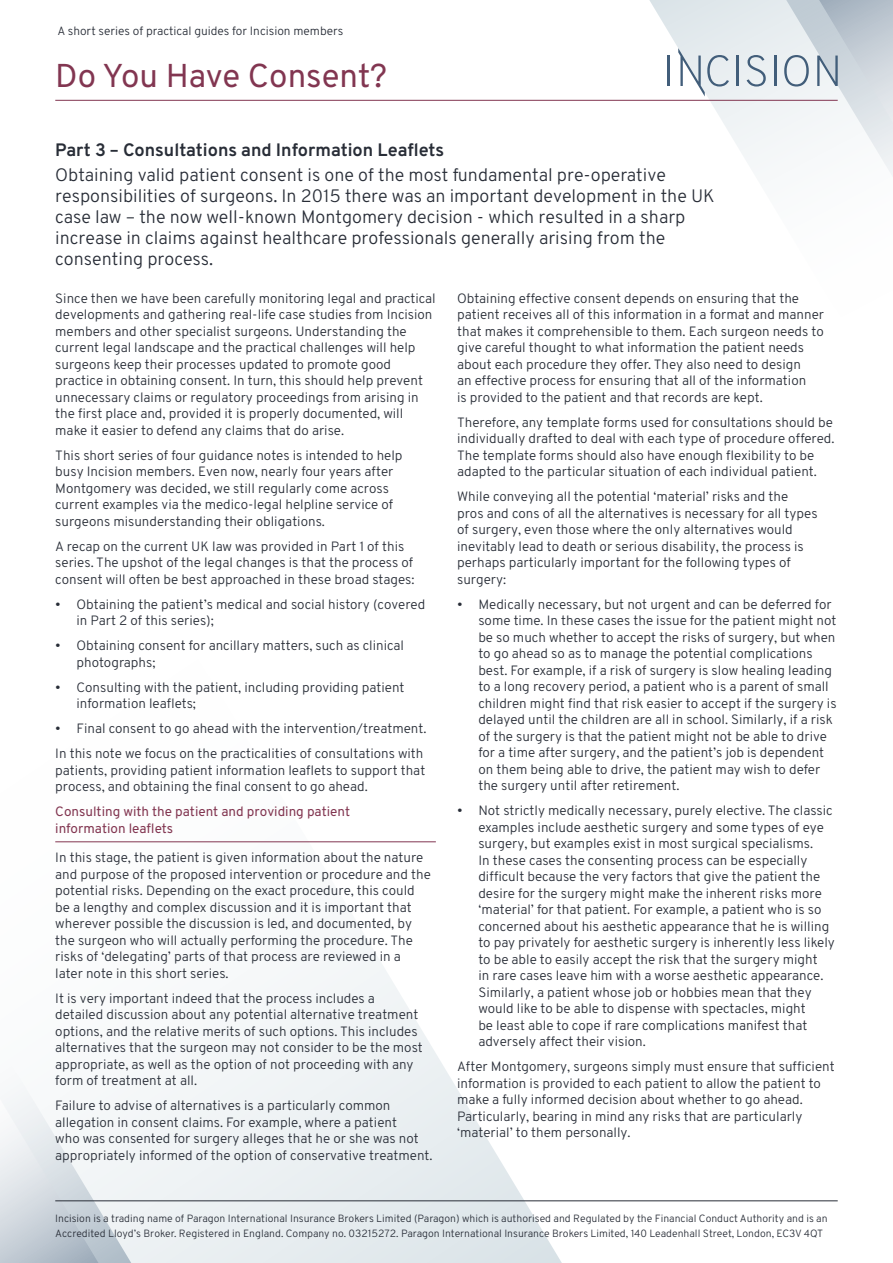
<style>
.page{position:relative;width:893px;height:1263px;background:#fff}
.page>*{position:absolute;margin:0;border:0;box-sizing:border-box;transform-origin:0 0}
.t1{font:33px "Overpass";color:#823651}
.t2{font:300 18px/21px "Overpass";color:#282d37}
.t3{font:700 18px "Overpass";color:#282d37}
.t4{font:300 13.5px/16.5px "Overpass";color:#282d37}
.t5{font:13.5px/16.5px "Overpass";color:#823651}
.t6{font:300 12px "Overpass";color:#282d37}
.t7{font:300 10.5px/15px "Overpass";color:#282d37}
</style>
<div class="page">
<svg style="left:647px;top:0;width:95px;height:153px"></svg>
<svg style="left:0;top:842px;width:566px;height:421px;fill:#f6f8f9"></svg>
<hr style="left:55px;top:100px;width:783px;height:1px;background:#823651">
<hr style="left:737px;top:56px;width:2px;height:30px;background:#425e7a">
<hr style="left:668px;top:56px;width:2px;height:30px;background:#425e7a">
<svg style="left:742px;top:0;width:151px;height:176px"></svg>
<svg style="left:678px;top:48px;width:51px;height:48px"></svg>
<hr style="left:55px;top:1200px;width:783px;height:1px;background:#282d37">
<hr style="left:55px;top:841px;width:381px;height:1px;background:#823651">
<p class="t6" style="left:58px;top:23px;width:287px">A short series of practical guides for Incision members</p>
<h1 class="t1" style="left:55px;top:56px;width:333px">Do You Have Consent?</h1>
<h2 class="t3" style="left:55px;top:138px;width:390px">Part 3 – Consultations and Information Leaflets</h2>
<p class="t2" style="left:55px;top:164px;width:661px">Obtaining valid patient consent is one of the most fundamental pre-operative responsibilities of surgeons. In 2015 there was an important development in the UK case law – the now well-known Montgomery decision - which resulted in a sharp increase in claims against healthcare professionals generally arising from the consenting process.</p>
<p class="t4" style="left:55px;top:290px;width:382px">Since then we have been carefully monitoring legal and practical developments and gathering real-life case studies from Incision members and other specialist surgeons. Understanding the current legal landscape and the practical challenges will help surgeons keep their processes updated to promote good practice in obtaining consent. In turn, this should help prevent unnecessary claims or regulatory proceedings from arising in the first place and, provided it is properly documented, will make it easier to defend any claims that do arise.</p>
<p class="t4" style="left:55px;top:447px;width:349px">This short series of four guidance notes is intended to help busy Incision members. Even now, nearly four years after Montgomery was decided, we still regularly come across current examples via the medico-legal helpline service of surgeons misunderstanding their obligations.</p>
<p class="t4" style="left:55px;top:538px;width:361px">A recap on the current UK law was provided in Part 1 of this series. The upshot of the legal changes is that the process of consent will often be best approached in these broad stages:</p>
<p class="t4" style="left:77px;top:596px;width:350px;text-indent:-21px">• Obtaining the patient’s medical and social history (covered in Part 2 of this series);</p>
<p class="t4" style="left:77px;top:637px;width:329px;text-indent:-21px">• Obtaining consent for ancillary matters, such as clinical photographs;</p>
<p class="t4" style="left:77px;top:679px;width:330px;text-indent:-21px">• Consulting with the patient, including providing patient information leaflets;</p>
<p class="t4" style="left:55px;top:716px;width:373px;line-height:25px">• Final consent to go ahead with the intervention/treatment.<br>In this note we focus on the practicalities of consultations with</p>
<p class="t4" style="left:55px;top:762px;width:372px">patients, providing patient information leaflets to support that process, and obtaining the final consent to go ahead.</p>
<p class="t5" style="left:55px;top:803px;width:296px">Consulting with the patient and providing patient information leaflets</p>
<p class="t4" style="left:55px;top:849px;width:377px">In this stage, the patient is given information about the nature and purpose of the proposed intervention or procedure and the potential risks. Depending on the exact procedure, this could be a lengthy and complex discussion and it is important that wherever possible the discussion is led, and documented, by the surgeon who will actually performing the procedure. The risks of ‘delegating’ parts of that process are reviewed in a later note in this short series.</p>
<p class="t4" style="left:55px;top:990px;width:369px">It is very important indeed that the process includes a detailed discussion about any potential alternative treatment options, and the relative merits of such options. This includes alternatives that the surgeon may not consider to be the most appropriate, as well as the option of not proceeding with any form of treatment at all.</p>
<p class="t4" style="left:55px;top:1097px;width:379px">Failure to advise of alternatives is a particularly common allegation in consent claims. For example, where a patient<br>who was consented for surgery alleges that he or she was not appropriately informed of the option of conservative treatment.</p>
<p class="t4" style="left:457px;top:290px;width:368px">Obtaining effective consent depends on ensuring that the patient receives all of this information in a format and manner that makes it comprehensible to them. Each surgeon needs to give careful thought to what information the patient needs about each procedure they offer. They also need to design<br>an effective process for ensuring that all of the information<br>is provided to the patient and that records are kept.</p>
<p class="t4" style="left:457px;top:414px;width:379px">Therefore, any template forms used for consultations should be individually drafted to deal with each type of procedure offered.<br>The template forms should also have enough flexibility to be adapted to the particular situation of each individual patient.</p>
<p class="t4" style="left:457px;top:488px;width:362px">While conveying all the potential ‘material’ risks and the pros and cons of all the alternatives is necessary for all types of surgery, even those where the only alternatives would inevitably lead to death or serious disability, the process is perhaps particularly important for the following types of surgery:</p>
<p class="t4" style="left:478px;top:596px;width:360px;text-indent:-21px">• Medically necessary, but not urgent and can be deferred for some time. In these cases the issue for the patient might not be so much whether to accept the risks of surgery, but when to go ahead so as to manage the potential complications best. For example, if a risk of surgery is slow healing leading to a long recovery period, a patient who is a parent of small children might find that risk easier to accept if the surgery is delayed until the children are all in school. Similarly, if a risk of the surgery is that the patient might not be able to drive for a time after surgery, and the patient’s job is dependent on them being able to drive, the patient may wish to defer the surgery until after retirement.</p>
<p class="t4" style="left:478px;top:802px;width:358px;text-indent:-21px">• Not strictly medically necessary, purely elective. The classic examples include aesthetic surgery and some types of eye surgery, but examples exist in most surgical specialisms.<br>In these cases the consenting process can be especially difficult because the very factors that give the patient the desire for the surgery might make the inherent risks more ‘material’ for that patient. For example, a patient who is so concerned about his aesthetic appearance that he is willing to pay privately for aesthetic surgery is inherently less likely to be able to easily accept the risk that the surgery might<br>in rare cases leave him with a worse aesthetic appearance.<br>Similarly, a patient whose job or hobbies mean that they would like to be able to dispense with spectacles, might<br>be least able to cope if rare complications manifest that adversely affect their vision.</p>
<p class="t4" style="left:457px;top:1058px;width:379px">After Montgomery, surgeons simply must ensure that sufficient information is provided to each patient to allow the patient to make a fully informed decision about whether to go ahead.<br>Particularly, bearing in mind any risks that are particularly ‘material’ to them personally.</p>
<p class="t7" style="left:55px;top:1211px;width:774px">Incision is a trading name of Paragon International Insurance Brokers Limited (Paragon) which is authorised and Regulated by the Financial Conduct Authority and is an<br>Accredited Lloyd’s Broker. Registered in England. Company no. 03215272. Paragon International Insurance Brokers Limited, 140 Leadenhall Street, London, EC3V 4QT</p>
</div>
